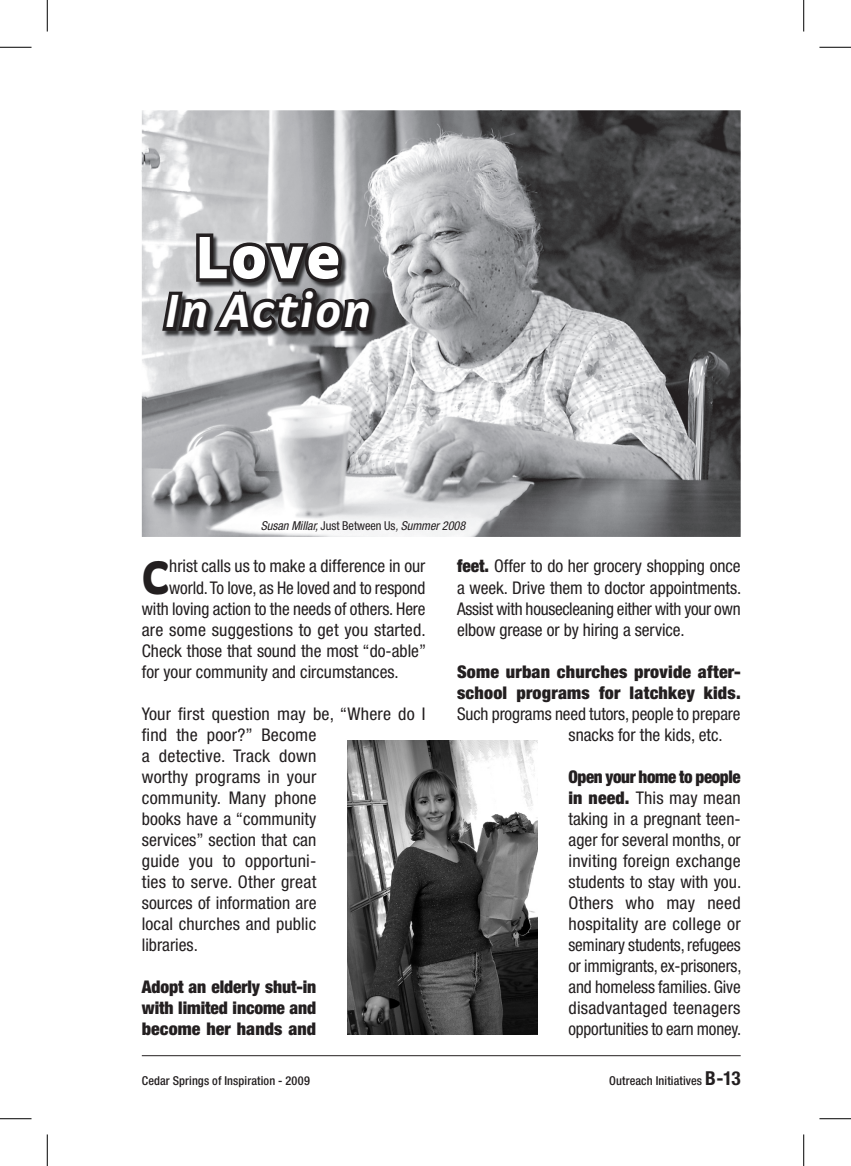
<style>
.page{position:relative;width:851px;height:1166px;background:#fff}
.page>*{position:absolute;margin:0;border:0;box-sizing:border-box;transform-origin:0 0}
.t1{font:900 63px "Strada";color:#fff}
.t2{font:900 49.52px "Strada";color:#231f20;scale:.9 1}
.t3{font:italic 700 49px "Strada";letter-spacing:.04em;color:#fff}
.t4{font:condensed 17.5px/21px "Helvetica Neue";color:#231f20}
.t5{font:900 condensed 17.5px/21px "Helvetica Neue";letter-spacing:.015em;color:#231f20;text-align:justify}
.t6{font:500 condensed 12.25px "Helvetica Neue";letter-spacing:.01em;color:#231f20}
.t7{font:italic condensed 12.25px "Helvetica Neue";letter-spacing:-.005em;color:#231f20}
.s1{font-style:normal}
.s2{font-weight:900}
.s3{font-weight:700;font-size:19.25px}
</style>
<div class="page">
<hr style="left:142px;top:1055px;width:598px;height:1px;background:#231f20">
<img style="left:142px;top:110px;width:598px;height:427px">
<img style="left:163px;top:234px;width:216px;height:104px">
<svg style="left:158px;top:230px;width:218px;height:105px;background:#6e6d6e"></svg>
<img style="left:348px;top:740px;width:189px;height:294px">
<hr style="left:47px;top:0;width:1px;height:32px;background:#000">
<hr style="left:0;top:47px;width:32px;height:1px;background:#000">
<hr style="left:803px;top:0;width:1px;height:32px;background:#000">
<hr style="left:819px;top:47px;width:31px;height:1px;background:#000">
<hr style="left:47px;top:1134px;width:1px;height:32px;background:#000">
<hr style="left:0;top:1118px;width:32px;height:1px;background:#000">
<hr style="left:803px;top:1134px;width:1px;height:32px;background:#000">
<hr style="left:819px;top:1118px;width:31px;height:1px;background:#000">
<h1 class="t1" style="left:194px;top:218px;width:148px">Love</h1>
<h3 class="t3" style="left:165px;top:281px;width:208px">In Action</h3>
<p class="t7" style="left:261px;top:518px;width:206px">Susan Millar, <span class="s1">Just Between Us</span>, Summer 2008</p>
<h2 class="t2" style="left:142px;top:546px;width:32px">C</h2>
<p class="t4" style="left:169px;top:555px;width:258px">hrist calls us to make a difference in our</p>
<p class="t4" style="left:169px;top:576px;width:257px">world. To love, as He loved and to respond</p>
<p class="t4" style="left:142px;top:597px;width:285px">with loving action to the needs of others. Here</p>
<p class="t4" style="left:142px;top:618px;width:285px">are some suggestions to get you started.</p>
<p class="t4" style="left:142px;top:639px;width:286px">Check those that sound the most “do-able”</p>
<p class="t4" style="left:142px;top:660px;width:258px">for your community and circumstances.</p>
<p class="t4" style="left:142px;top:702px;width:285px">Your first question may be, “Where do I find the poor?” Become<br>a detective. Track down<br>worthy programs in your<br>community. Many phone<br>books have a “community<br>services” section that can<br>guide you to opportuni-<br>ties to serve. Other great<br>sources of information are<br>local churches and public<br>libraries.</p>
<p class="t5" style="left:142px;top:975px;width:176px">Adopt an elderly shut-in with limited income and become her hands and</p>
<p class="t4" style="left:457px;top:555px;width:286px;text-align:justify"><span class="s2">feet.</span> Offer to do her grocery shopping once a week. Drive them to doctor appointments.<br>Assist with housecleaning either with your own elbow grease or by hiring a service.</p>
<p class="t5" style="left:457px;top:660px;width:285px">Some urban churches provide after&shy;school programs for latchkey kids.</p>
<p class="t4" style="left:568px;top:702px;width:173px;text-indent:-111px">Such programs need tutors, people to prepare snacks for the kids, etc.</p>
<p class="t4" style="left:568px;top:765px;width:174px;text-align:justify"><span class="s2">Open your home to people in need.</span> This may mean taking in a pregnant teen&shy;ager for several months, or inviting foreign exchange students to stay with you.<br>Others who may need hospitality are college or seminary students, refugees or immigrants, ex-prisoners, and homeless families. Give disadvantaged teenagers opportunities to earn money.</p>
<p class="t6" style="left:142px;top:1073px;width:169px">Cedar Springs of Inspiration - 2009</p>
<p class="t6" style="left:609px;top:1073px;width:133px">Outreach Initiatives <span class="s3">B-13</span></p>
</div>
